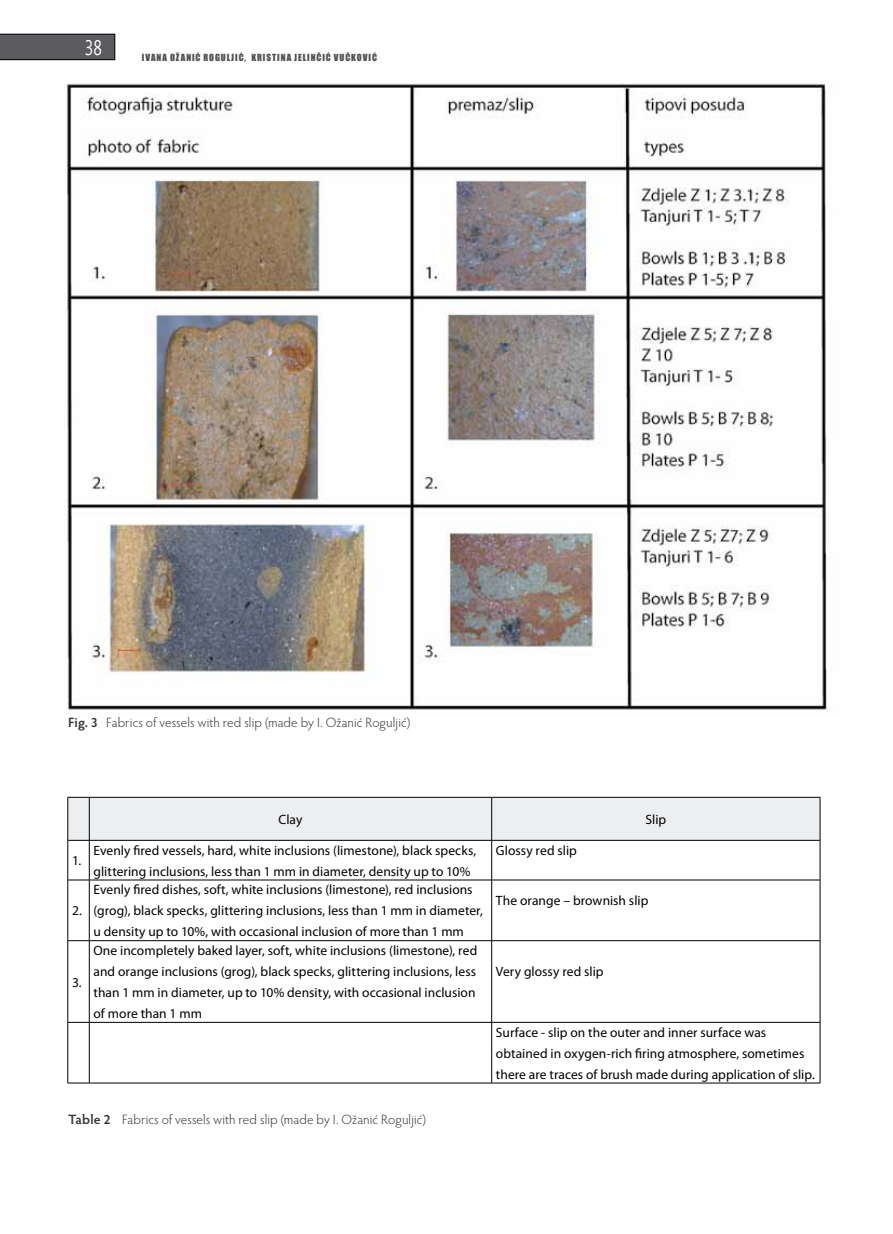
<style>
.page{position:relative;width:893px;height:1234px;background:#fff}
.page>*{position:absolute;margin:0;border:0;box-sizing:border-box;transform-origin:0 0}
.t1{font:21px "Microsoft New Tai Lue";color:#fff;scale:.75 1}
.t2{font:13.5px/21px "Myriad Pro";color:#000}
.t3{font:300 13.5px "Hypatia Sans Pro";letter-spacing:.005em;color:#373437}
.t4{font:9px "Impact";letter-spacing:.11em;color:#504f53}
.s1{font-weight:600}
</style>
<div class="page">
<svg style="left:0;top:34px;width:115px;height:26px;background:#565559"></svg>
<img style="left:66px;top:83px;width:765px;height:629px">
<hr style="left:820px;top:797px;width:1px;height:43px;background:#000">
<div style="left:68px;top:796px;width:752px;height:44px;background:#edeeef"></div>
<hr style="left:68px;top:840px;width:1px;height:39px;background:#000">
<hr style="left:89px;top:839px;width:403px;height:1px;background:#000">
<hr style="left:89px;top:840px;width:1px;height:39px;background:#000">
<hr style="left:492px;top:839px;width:328px;height:1px;background:#000">
<hr style="left:491px;top:840px;width:1px;height:39px;background:#000">
<hr style="left:820px;top:840px;width:1px;height:39px;background:#000">
<svg style="left:68px;top:879px;width:21px;height:1px"></svg>
<hr style="left:68px;top:880px;width:1px;height:60px;background:#000">
<hr style="left:89px;top:879px;width:403px;height:1px;background:#000">
<hr style="left:89px;top:880px;width:1px;height:60px;background:#000">
<hr style="left:492px;top:879px;width:328px;height:1px;background:#000">
<hr style="left:491px;top:880px;width:1px;height:60px;background:#000">
<hr style="left:820px;top:880px;width:1px;height:60px;background:#000">
<svg style="left:69px;top:940px;width:20px;height:1px"></svg>
<hr style="left:68px;top:940px;width:1px;height:81px;background:#000">
<hr style="left:89px;top:940px;width:403px;height:1px;background:#000">
<hr style="left:89px;top:940px;width:1px;height:81px;background:#000">
<hr style="left:492px;top:940px;width:328px;height:1px;background:#000">
<hr style="left:491px;top:940px;width:1px;height:81px;background:#000">
<hr style="left:820px;top:940px;width:1px;height:81px;background:#000">
<svg style="left:68px;top:1021px;width:21px;height:1px"></svg>
<hr style="left:68px;top:1022px;width:1px;height:60px;background:#000">
<hr style="left:89px;top:1021px;width:403px;height:1px;background:#000">
<hr style="left:89px;top:1022px;width:1px;height:60px;background:#000">
<hr style="left:492px;top:1021px;width:328px;height:1px;background:#000">
<hr style="left:491px;top:1022px;width:1px;height:60px;background:#000">
<hr style="left:820px;top:1022px;width:1px;height:60px;background:#000">
<svg style="left:68px;top:1082px;width:21px;height:1px"></svg>
<hr style="left:89px;top:1082px;width:403px;height:1px;background:#000">
<hr style="left:492px;top:1082px;width:328px;height:1px;background:#000">
<h1 class="t1" style="left:85px;top:35px;width:24px">38</h1>
<p class="t4" style="left:142px;top:50px;width:237px">IVANA OŽANIĆ ROGULJIĆ, KRISTINA JELINČIĆ VUČKOVIĆ</p>
<p class="t3" style="left:68px;top:713px;width:344px"><span class="s1">Fig. 3</span> Fabrics of vessels with red slip (made by I . Ožanić Roguljić)</p>
<p class="t2" style="left:279px;top:808px;width:25px">Clay</p>
<p class="t2" style="left:645px;top:808px;width:22px">Slip</p>
<p class="t2" style="left:72px;top:849px;width:11px">1.</p>
<p class="t2" style="left:94px;top:839px;width:384px">Evenly fired vessels, hard, white inclusions (limestone), black specks, glittering inclusions, less than 1 mm in diameter, density up to 10%</p>
<p class="t2" style="left:496px;top:839px;width:82px">Glossy red slip</p>
<p class="t2" style="left:72px;top:899px;width:11px">2.</p>
<p class="t2" style="left:94px;top:878px;width:391px">Evenly fired dishes, soft, white inclusions (limestone), red inclusions (grog), black specks, glittering inclusions, less than 1 mm in diameter, u density up to 10%, with occasional inclusion of more than 1 mm</p>
<p class="t2" style="left:496px;top:889px;width:154px">The orange – brownish slip</p>
<p class="t2" style="left:72px;top:971px;width:11px">3.</p>
<p class="t2" style="left:94px;top:939px;width:385px">One incompletely baked layer, soft, white inclusions (limestone), red and orange inclusions (grog), black specks, glittering inclusions, less than 1 mm in diameter, up to 10% density, with occasional inclusion of more than 1 mm</p>
<p class="t3" style="left:68px;top:1110px;width:360px"><span class="s1">Table 2</span> Fabrics of vessels with red slip (made by I . Ožanić Roguljić)</p>
<p class="t2" style="left:496px;top:960px;width:109px">Very glossy red slip</p>
<p class="t2" style="left:496px;top:1021px;width:320px">Surface - slip on the outer and inner surface was obtained in oxygen-rich firing atmosphere, sometimes there are traces of brush made during application of slip.</p>
</div>
